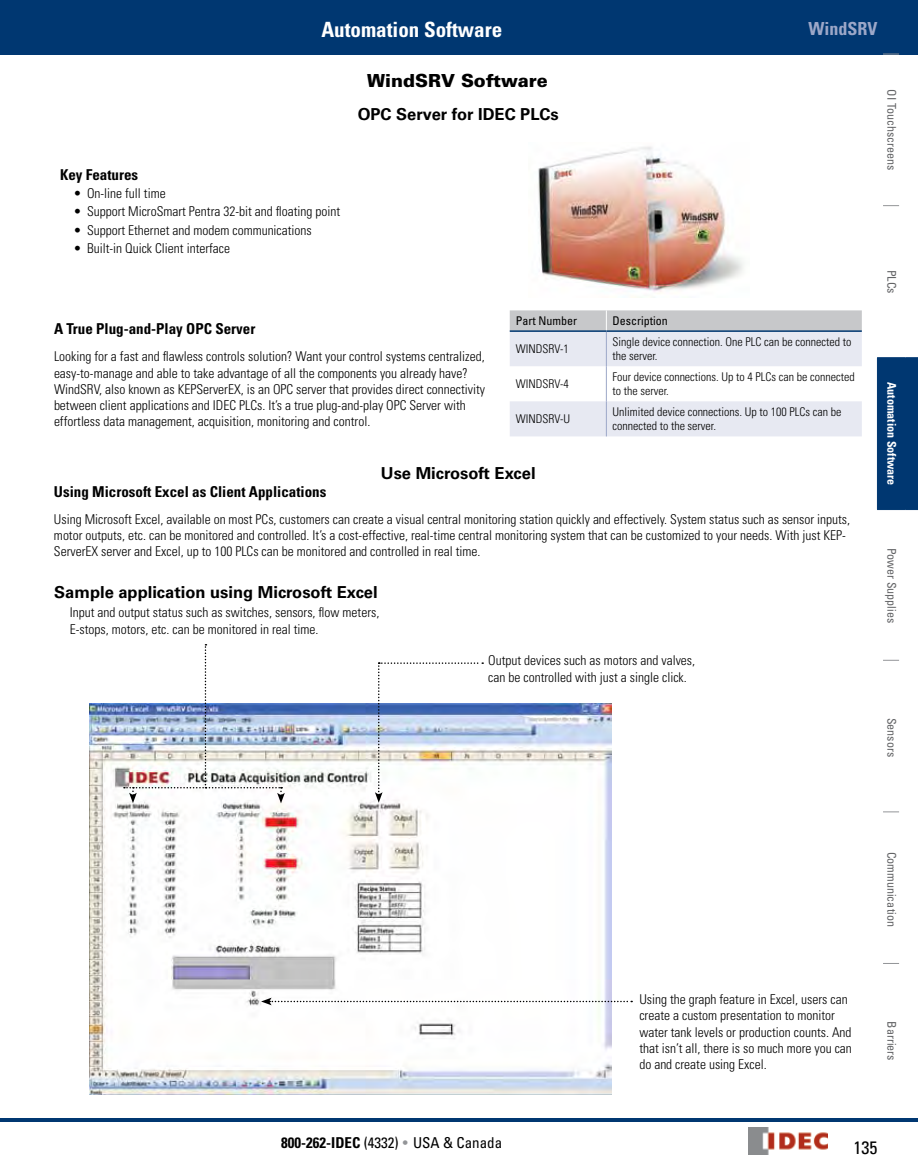
<style>
.page{position:relative;width:918px;height:1175px;background:#fff}
.page>*{position:absolute;margin:0;border:0;box-sizing:border-box;transform-origin:0 0}
.t1{font:700 condensed 21px "Univers LT Std";color:#fff}
.t2{font:900 18px "Univers LT Std";color:#000}
.t3{font:700 condensed 18px "Univers LT Std";color:#9ca7c8}
.t4{font:condensed 18px "Univers LT Std";color:#000}
.t5{font:700 16.5px "Univers LT Std";color:#000}
.t6{font:700 condensed 15px "Univers LT Std";color:#000}
.t7{font:condensed 15px "Univers LT Std";color:#000}
.t8{font:300 condensed 13.5px/16.2px "Univers LT Std";color:#000}
.t9{font:300 condensed 12px/14.4px "Univers LT Std";color:#000}
.t10{font:condensed 12px "Univers LT Std";color:#636466}
.t11{font:condensed 12px "Univers LT Std";color:#000}
.t12{font:700 condensed 12px "Univers LT Std";color:#fff}
.s1{font-weight:700}
.s2{color:#939598}
</style>
<div class="page">
<svg style="left:883px;top:205px;width:16px;height:1px"></svg>
<svg style="left:883px;top:660px;width:16px;height:1px"></svg>
<svg style="left:883px;top:811px;width:16px;height:1px"></svg>
<svg style="left:883px;top:963px;width:16px;height:1px"></svg>
<div style="left:0;top:0;width:918px;height:54px;background:#003771"></div>
<img style="left:748px;top:1127px;width:80px;height:27px">
<hr style="left:0;top:1118px;width:918px;height:3px;background:#003771">
<div style="left:877px;top:357px;width:41px;height:153px;background:#003771"></div>
<svg style="left:883px;top:54px;width:16px;height:1px"></svg>
<img style="left:538px;top:146px;width:206px;height:152px">
<svg style="left:510px;top:310px;width:352px;height:126px"></svg>
<hr style="left:510px;top:330px;width:96px;height:2px;background:#003771">
<hr style="left:606px;top:332px;width:1px;height:34px;background:#9ca7c8">
<hr style="left:606px;top:366px;width:1px;height:35px;background:#9ca7c8">
<hr style="left:606px;top:401px;width:1px;height:35px;background:#9ca7c8">
<img style="left:90px;top:703px;width:521px;height:391px">
<svg style="left:261px;top:997px;width:371px;height:8px"></svg>
<img style="left:124px;top:644px;width:161px;height:159px">
<svg style="left:375px;top:662px;width:108px;height:140px"></svg>
<h1 class="t1" style="left:321px;top:17px;width:182px">Automation Software</h1>
<p class="t3" style="left:808px;top:18px;width:71px">WindSRV</p>
<p class="t2" style="left:367px;top:69px;width:182px">WindSRV Software</p>
<p class="t5" style="left:358px;top:105px;width:203px">OPC Server for IDEC PLCs</p>
<p class="t6" style="left:60px;top:165px;width:80px">Key Features</p>
<p class="t8" style="left:74px;top:185px;width:94px">• On-line full time</p>
<p class="t8" style="left:74px;top:204px;width:268px">• Support MicroSmart Pentra 32-bit and floating point</p>
<p class="t8" style="left:74px;top:222px;width:240px">• Support Ethernet and modem communications</p>
<p class="t8" style="left:74px;top:240px;width:158px">• Built-in Quick Client interface</p>
<p class="t10" style="left:899px;top:89px;width:82px;rotate:90deg">OI Touchscreens</p>
<p class="t10" style="left:899px;top:270px;width:25px;rotate:90deg">PLCs</p>
<p class="t11" style="left:516px;top:313px;width:63px">Part Number</p>
<p class="t11" style="left:612px;top:313px;width:57px">Description</p>
<p class="t9" style="left:516px;top:341px;width:55px">WINDSRV-1</p>
<p class="t9" style="left:612px;top:334px;width:241px">Single device connection. One PLC can be connected to the server.</p>
<p class="t9" style="left:516px;top:377px;width:55px">WINDSRV-4</p>
<p class="t9" style="left:612px;top:369px;width:244px">Four device connections. Up to 4 PLCs can be connected to the server.</p>
<p class="t9" style="left:516px;top:412px;width:56px">WINDSRV-U</p>
<p class="t9" style="left:612px;top:404px;width:231px">Unlimited device connections. Up to 100 PLCs can be connected to the server.</p>
<p class="t5" style="left:381px;top:463px;width:156px">Use Microsoft Excel</p>
<p class="t6" style="left:54px;top:320px;width:203px">A True Plug-and-Play OPC Server</p>
<p class="t8" style="left:54px;top:348px;width:433px">Looking for a fast and flawless controls solution? Want your control systems centralized, easy-to-manage and able to take advantage of all the components you already have?<br>WindSRV, also known as KEPServerEX, is an OPC server that provides direct connectivity between client applications and IDEC PLCs. It’s a true plug-and-play OPC Server with effortless data management, acquisition, monitoring and control.</p>
<p class="t6" style="left:54px;top:482px;width:274px">Using Microsoft Excel as Client Applications</p>
<p class="t8" style="left:54px;top:511px;width:798px">Using Microsoft Excel, available on most PCs, customers can create a visual central monitoring station quickly and effectively. System status such as sensor inputs, motor outputs, etc. can be monitored and controlled. It’s a cost-effective, real-time central monitoring system that can be customized to your needs. With just KEP-<br>ServerEX server and Excel, up to 100 PLCs can be monitored and controlled in real time.</p>
<p class="t5" style="left:54px;top:582px;width:325px">Sample application using Microsoft Excel</p>
<p class="t8" style="left:70px;top:604px;width:311px">Input and output status such as switches, sensors, flow meters,<br>E-stops, motors, etc. can be monitored in real time.</p>
<p class="t8" style="left:488px;top:652px;width:208px">Output devices such as motors and valves, can be controlled with just a single click.</p>
<p class="t12" style="left:899px;top:382px;width:105px;rotate:90deg">Automation Software</p>
<p class="t10" style="left:899px;top:548px;width:77px;rotate:90deg">Power Supplies</p>
<p class="t10" style="left:899px;top:717px;width:41px;rotate:90deg">Sensors</p>
<p class="t7" style="left:281px;top:1132px;width:222px"><span class="s1">800-262-IDEC</span> (4332) <span class="s2">•</span> USA &amp; Canada</p>
<p class="t8" style="left:639px;top:991px;width:214px">Using the graph feature in Excel, users can create a custom presentation to monitor water tank levels or production counts. And that isn’t all, there is so much more you can do and create using Excel.</p>
<p class="t10" style="left:899px;top:851px;width:76px;rotate:90deg">Communication</p>
<p class="t10" style="left:899px;top:1021px;width:41px;rotate:90deg">Barriers</p>
<p class="t4" style="left:854px;top:1136px;width:25px">135</p>
</div>
